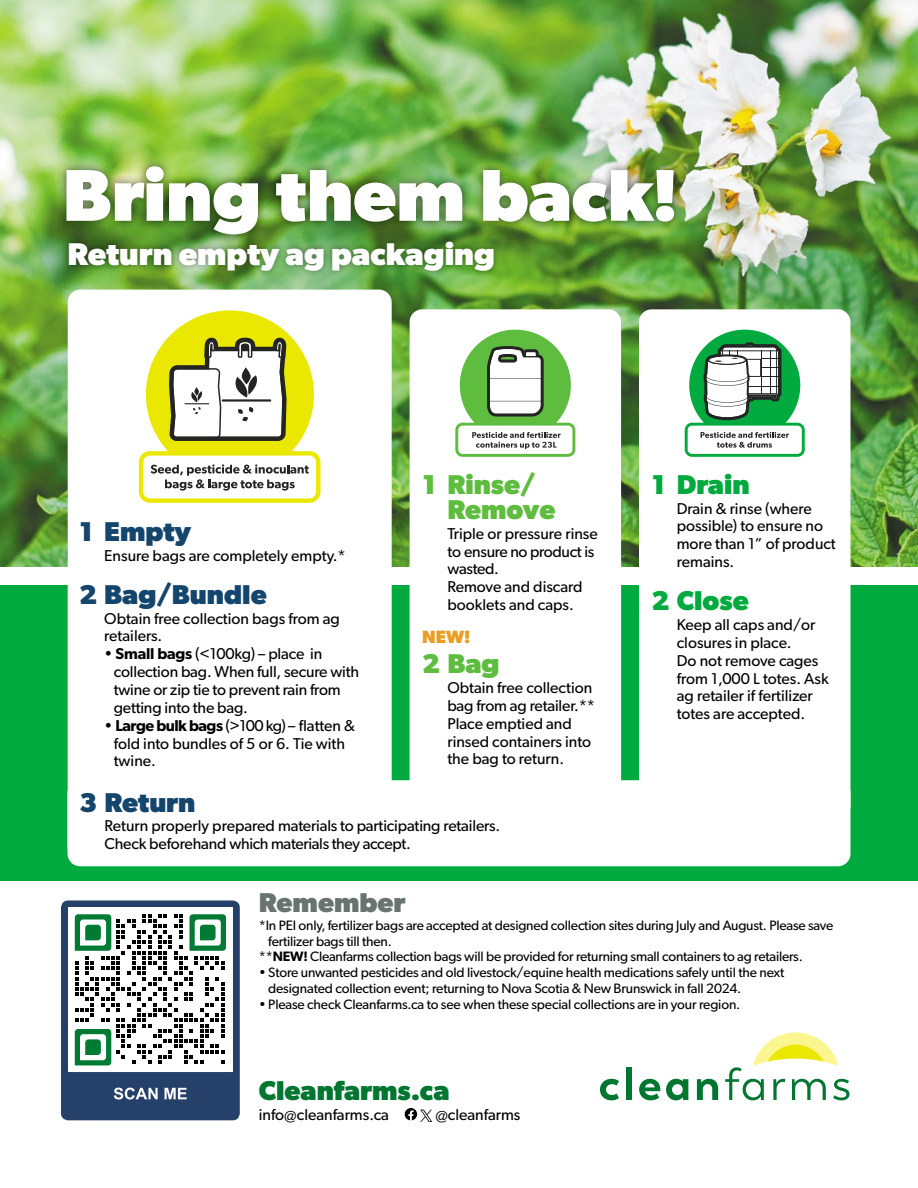
<style>
.page{position:relative;width:918px;height:1188px;background:#fff}
.page>*{position:absolute;margin:0;border:0;box-sizing:border-box;transform-origin:0 0}
.t1{font:700 73.5px "Gibson";color:#fff}
.t2{font:700 31.5px "Gibson";color:#fff}
.t3{font:700 27.3px "Gibson";color:#14456c}
.t4{font:700 27.3px/25.2px "Gibson";color:#5ebd3f}
.t5{font:700 27.3px "Gibson";color:#007631}
.t6{font:700 27.3px "Gibson";color:#00aa3e}
.t7{font:700 27.3px "Gibson";color:#69736f}
.t8{font:700 17.85px "Gibson";color:#e89f26}
.t9{font:15.75px/17.9px "Gibson";color:#000}
.t10{font:13.65px/15.8px "Gibson";letter-spacing:-.015em;color:#000}
.s1{font-weight:600}
</style>
<div class="page">
<div style="left:0;top:585px;width:918px;height:296px;background:#00aa3e"></div>
<img style="left:0;top:0;width:918px;height:567px">
<svg style="left:405px;top:1108px;width:27px;height:14px"></svg>
<svg style="left:600px;top:1079px;width:19px;height:21px"></svg>
<div style="left:626px;top:1068px;width:6px;height:32px;background:#007631"></div>
<svg style="left:639px;top:1079px;width:21px;height:21px"></svg>
<svg style="left:666px;top:1079px;width:22px;height:21px"></svg>
<svg style="left:697px;top:1079px;width:21px;height:21px"></svg>
<svg style="left:725px;top:1032px;width:124px;height:68px"></svg>
<div style="left:68px;top:290px;width:324px;height:569px;background:#fff;border-radius:13px"></div>
<div style="left:146px;top:310px;width:168px;height:168px;background:#eae700;border-radius:50%"></div>
<svg style="left:169px;top:338px;width:118px;height:103px;background:#c8c8a9"></svg>
<svg style="left:139px;top:451px;width:182px;height:52px"></svg>
<div style="left:63px;top:235px;width:437px;height:42px;background:#000;opacity:.4"></div>
<div style="left:68px;top:780px;width:782px;height:86px;background:#fff;border-radius:13px"></div>
<svg style="left:61px;top:900px;width:179px;height:220px"></svg>
<div style="left:410px;top:309px;width:211px;height:494px;background:#fff;border-radius:13px"></div>
<div style="left:460px;top:330px;width:111px;height:111px;background:#5ebd3f;border-radius:50%"></div>
<svg style="left:487px;top:346px;width:57px;height:71px;background:#c3cac0"></svg>
<svg style="left:455px;top:423px;width:120px;height:34px"></svg>
<div style="left:639px;top:309px;width:211px;height:509px;background:#fff;border-radius:13px"></div>
<div style="left:689px;top:330px;width:111px;height:111px;background:#00aa3e;border-radius:50%"></div>
<svg style="left:685px;top:342px;width:120px;height:115px"></svg>
<div style="left:57px;top:157px;width:627px;height:87px;background:#000;opacity:.6"></div>
<h1 class="t1" style="left:63px;top:152px;width:617px">Bring them back!</h1>
<h2 class="t2" style="left:68px;top:235px;width:429px">Return empty ag packaging</h2>
<h3 class="t3" style="left:79px;top:515px;width:114px">1 Empty</h3>
<p class="t9" style="left:104px;top:546px;width:243px">Ensure bags are completely empty.*</p>
<h3 class="t3" style="left:79px;top:578px;width:189px">2 Bag/Bundle</h3>
<p class="t9" style="left:104px;top:609px;width:237px">Obtain free collection bags from ag retailers.</p>
<p class="t9" style="left:114px;top:645px;width:247px;text-indent:-9px">• <span class="s1">Small bags</span> (&lt;100kg) – place in collection bag. When full, secure with twine or zip tie to prevent rain from getting into the bag.</p>
<p class="t9" style="left:114px;top:716px;width:243px;text-indent:-9px">• <span class="s1">Large bulk bags</span> (&gt;100 kg) – flatten &amp; fold into bundles of 5 or 6. Tie with twine.</p>
<h3 class="t4" style="left:447px;top:471px;width:109px;text-indent:-25px">1 Rinse/<br>Remove</h3>
<p class="t9" style="left:447px;top:524px;width:152px">Triple or pressure rinse to ensure no product is wasted.<br>Remove and discard booklets and caps.</p>
<p class="t8" style="left:422px;top:626px;width:50px">NEW!</p>
<h3 class="t4" style="left:422px;top:650px;width:79px">2 Bag</h3>
<p class="t9" style="left:447px;top:679px;width:149px">Obtain free collection bag from ag retailer.**<br>Place emptied and rinsed containers into the bag to return.</p>
<h3 class="t3" style="left:79px;top:786px;width:118px">3 Return</h3>
<p class="t9" style="left:105px;top:817px;width:397px">Return properly prepared materials to participating retailers.<br>Check beforehand which materials they accept.</p>
<h3 class="t6" style="left:652px;top:468px;width:100px">1 Drain</h3>
<p class="t9" style="left:677px;top:499px;width:161px">Drain &amp; rinse (where possible) to ensure no more than 1” of product remains.</p>
<h3 class="t6" style="left:652px;top:584px;width:99px">2 Close</h3>
<p class="t9" style="left:677px;top:616px;width:153px">Keep all caps and/or closures in place.<br>Do not remove cages from 1,000 L totes. Ask ag retailer if fertilizer totes are accepted.</p>
<h3 class="t7" style="left:259px;top:886px;width:148px">Remember</h3>
<p class="t10" style="left:259px;top:917px;width:576px">*In PEI only, fertilizer bags are accepted at designed collection sites during July and August. Please save</p>
<p class="t10" style="left:268px;top:933px;width:125px">fertilizer bags till then.</p>
<p class="t10" style="left:259px;top:949px;width:546px">**<span class="s1">NEW!</span> Cleanfarms collection bags will be provided for returning small containers to ag retailers.</p>
<p class="t10" style="left:268px;top:964px;width:518px;text-indent:-9px">• Store unwanted pesticides and old livestock/equine health medications safely until the next designated collection event; returning to Nova Scotia &amp; New Brunswick in fall 2024.</p>
<p class="t10" style="left:259px;top:996px;width:483px">• Please check Cleanfarms.ca to see when these special collections are in your region.</p>
<h3 class="t5" style="left:259px;top:1075px;width:192px">Cleanfarms.ca</h3>
<p class="t9" style="left:259px;top:1106px;width:132px">info@cleanfarms.ca</p>
<p class="t9" style="left:435px;top:1106px;width:87px">@cleanfarms</p>
</div>
